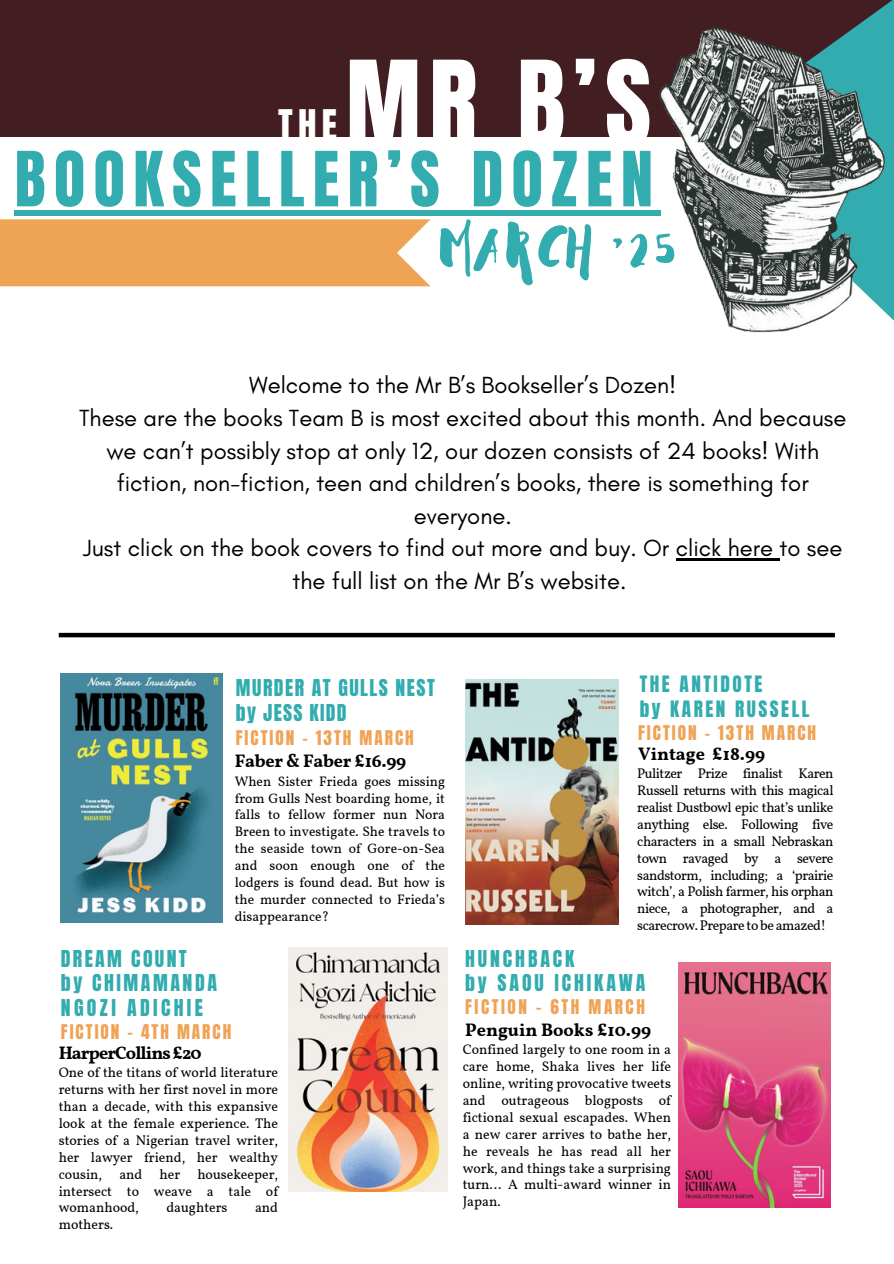
<style>
.page{position:relative;width:894px;height:1264px;background:#fff}
.page>*{position:absolute;margin:0;border:0;box-sizing:border-box;transform-origin:0 0}
.t1{font:100.5px "Anton";color:#fff}
.t2{font:64.5px "Anton";letter-spacing:.13em;color:#32acaf}
.t3{font:37.05px "Anton";color:#fff}
.t4{font:23.85px/32.7px "Glacial Indifference";color:#000;text-align:center}
.t5{font:19.8px "Anton";letter-spacing:.15em;color:#32acaf}
.t6{font:19.8px "Anton";letter-spacing:.13em;color:#32acaf}
.t7{font:19.8px "Anton";letter-spacing:.075em;color:#32acaf}
.t8{font:19.8px "Anton";letter-spacing:.17em;color:#32acaf}
.t9{font:19.8px "Anton";letter-spacing:.065em;color:#32acaf}
.t10{font:19.2px "Anton";letter-spacing:.135em;color:#32acaf}
.t11{font:700 18px "Vollkorn";letter-spacing:-.015em;color:#000}
.t12{font:700 18px "Vollkorn";letter-spacing:-.05em;color:#000}
.t13{font:17.25px "Anton";letter-spacing:.115em;color:#efa355}
.t14{font:17.25px "Anton";letter-spacing:.145em;color:#efa355}
.t15{font:13.95px/16.8px "Vollkorn";color:#000;text-align:justify}
.t16{font:13.65px/16.8px "Vollkorn";color:#000;text-align:justify}
</style>
<div class="page">
<hr style="left:59px;top:633px;width:775px;height:4px;background:#000">
<img style="left:61px;top:674px;width:162px;height:248px">
<img style="left:288px;top:947px;width:159px;height:244px">
<div style="left:0;top:0;width:893px;height:137px;background:#421e22"></div>
<div style="left:0;top:219px;width:430px;height:67px;background:#efa355"></div>
<div style="left:15px;top:210px;width:646px;height:5px;background:#32acaf"></div>
<img style="left:678px;top:962px;width:152px;height:245px">
<img style="left:465px;top:679px;width:153px;height:245px">
<hr style="left:675px;top:558px;width:104px;height:3px;background:#000">
<img style="left:502px;top:0;width:391px;height:333px">
<svg style="left:506px;top:221px;width:26px;height:64px"></svg>
<svg style="left:612px;top:238px;width:10px;height:10px"></svg>
<svg style="left:630px;top:233px;width:17px;height:34px"></svg>
<svg style="left:655px;top:233px;width:19px;height:30px"></svg>
<svg style="left:538px;top:223px;width:53px;height:57px"></svg>
<p class="t1" style="left:346px;top:32px;width:307px">MR B’S</p>
<h4 class="t2" style="left:15px;top:133px;width:639px">BOOKSELLER’S DOZEN</h4>
<p class="t3" style="left:278px;top:99px;width:60px">THE</p>
<h3 class="t4" style="left:79px;top:368px;width:768px">Welcome to the Mr B’s Bookseller’s Dozen!<br>These are the books Team B is most excited about this month. And because we can’t possibly stop at only 12, our dozen consists of 24 books! With fiction, non-fiction, teen and children’s books, there is something for everyone.<br>Just click on the book covers to find out more and buy. Or click here to see the full list on the Mr B’s website.</h3>
<h5 class="t7" style="left:236px;top:674px;width:200px">MURDER AT GULLS NEST</h5>
<p class="t9" style="left:236px;top:698px;width:112px">by JESS KIDD</p>
<p class="t13" style="left:236px;top:725px;width:180px">FICTION - 13TH MARCH</p>
<p class="t11" style="left:235px;top:750px;width:173px">Faber &amp; Faber £16.99</p>
<p class="t16" style="left:235px;top:773px;width:212px">When Sister Frieda goes missing from Gulls Nest boarding home, it falls to fellow former nun Nora Breen to investigate. She travels to the seaside town of Gore-on-Sea and soon enough one of the lodgers is found dead. But how is the murder connected to Frieda’s disappearance?</p>
<p class="t6" style="left:61px;top:944px;width:127px">DREAM COUNT</p>
<p class="t6" style="left:61px;top:968px;width:158px">by CHIMAMANDA</p>
<p class="t8" style="left:61px;top:993px;width:143px">NGOZI ADICHIE</p>
<p class="t12" style="left:59px;top:1042px;width:144px">HarperCollins£20</p>
<p class="t13" style="left:61px;top:1019px;width:172px">FICTION - 4TH MARCH</p>
<p class="t15" style="left:59px;top:1065px;width:221px">One of the titans of world literature returns with her first novel in more than a decade, with this expansive look at the female experience. The stories of a Nigerian travel writer, her lawyer friend, her wealthy cousin, and her housekeeper, intersect to weave a tale of womanhood,</p>
<p class="t15" style="left:166px;top:1200px;width:63px">daughters</p>
<p class="t15" style="left:255px;top:1200px;width:25px">and</p>
<p class="t15" style="left:59px;top:1217px;width:56px">mothers.</p>
<p class="t10" style="left:639px;top:670px;width:124px">THE ANTIDOTE</p>
<h6 class="t10" style="left:639px;top:695px;width:171px">by KAREN RUSSELL</h6>
<p class="t11" style="left:638px;top:743px;width:129px">Vintage £18.99</p>
<p class="t15" style="left:637px;top:766px;width:198px">Pulitzer Prize finalist Karen Russell returns with this magical realist Dustbowl epic that’s unlike anything else. Following five characters in a small Nebraskan town ravaged by a severe sandstorm, including; a ‘prairie witch’, a Polish farmer, his orphan niece, a photographer, and a scarecrow. Prepare to be amazed!</p>
<h6 class="t13" style="left:638px;top:720px;width:180px">FICTION - 13TH MARCH</h6>
<p class="t5" style="left:465px;top:944px;width:111px">HUNCHBACK</p>
<p class="t5" style="left:465px;top:968px;width:182px">by SAOU ICHIKAWA</p>
<p class="t14" style="left:465px;top:994px;width:181px">FICTION - 6TH MARCH</p>
<h6 class="t11" style="left:465px;top:1019px;width:187px">Penguin Books £10.99</h6>
<p class="t15" style="left:462px;top:1042px;width:210px">Confined largely to one room in a care home, Shaka lives her life online, writing provocative tweets and outrageous blogposts of fictional sexual escapades. When a new carer arrives to bathe her, he reveals he has read all her work, and things take a surprising turn… A multi-award winner in Japan.</p>
</div>
